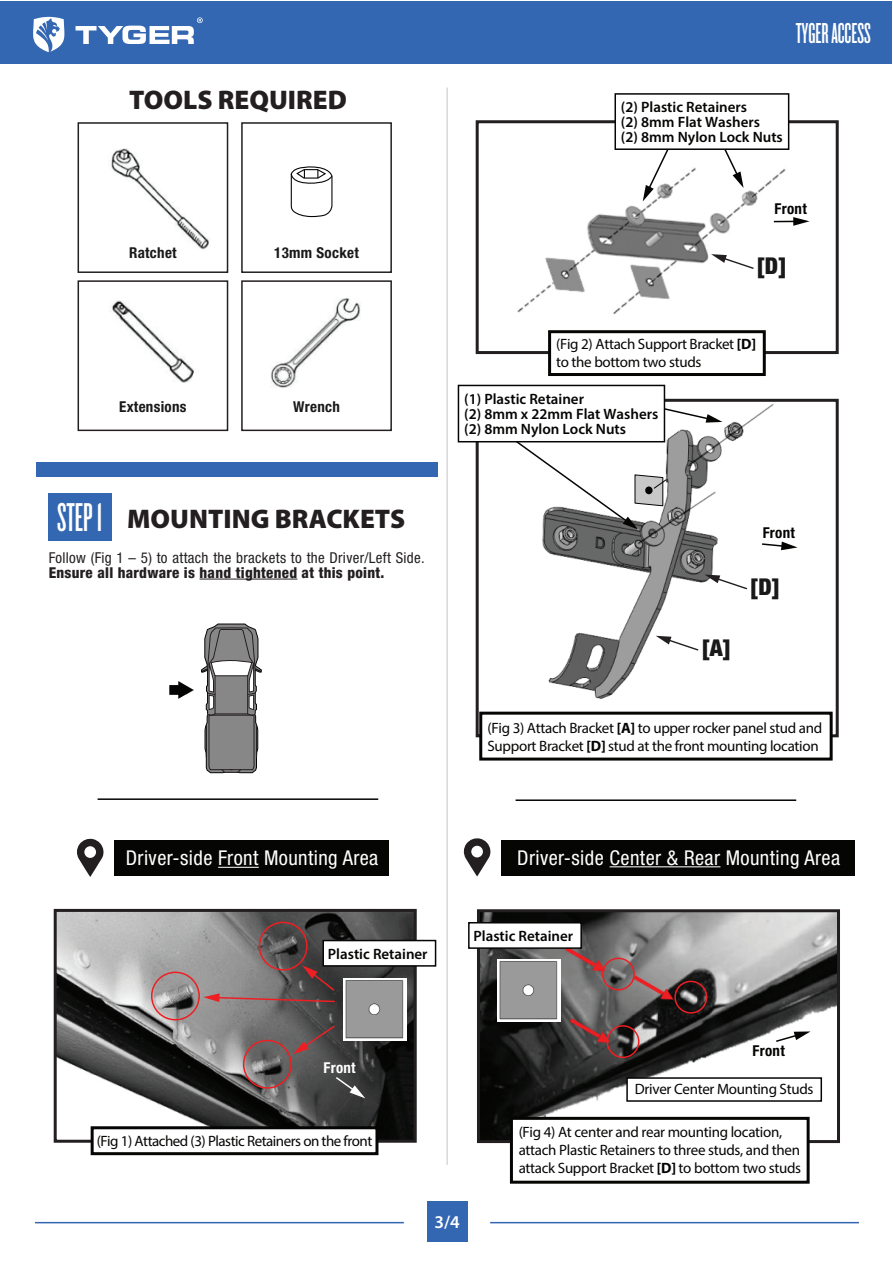
<style>
.page{position:relative;width:893px;height:1263px;background:#fff}
.page>*{position:absolute;margin:0;border:0;box-sizing:border-box;transform-origin:0 0}
.t1{font:30px "Knockout HTF46 Flyweight";color:#fff}
.t2{font:900 27px "Myriad Pro";color:#231f20}
.t3{font:900 condensed 23.25px "Helvetica Neue LT Std";color:#191919}
.t4{font:condensed 20.4px "Helvetica Neue LT Std";letter-spacing:.02em;color:#fff}
.t5{font:600 18px "Myriad Pro";color:#fff}
.t6{font:15px/18px "Myriad Pro";letter-spacing:-.02em;color:#050504}
.t7{font:600 15px/15px "Myriad Pro";color:#050504}
.t8{font:condensed 15px "Helvetica Neue LT Std";letter-spacing:.02em;color:#231f20}
.t9{font:800 condensed 15px "Helvetica Neue LT Std";letter-spacing:.02em;color:#231f20}
.t10{font:700 condensed 15px "Helvetica Neue LT Std";letter-spacing:.02em;color:#191919}
.t11{font:700 condensed 15px "Helvetica Neue LT Std";letter-spacing:.02em;color:#040503}
.t12{font:700 condensed 15px "Helvetica Neue LT Std";letter-spacing:.02em;color:#fff}
.s1{font-family:"Knockout HTF46 Flyweight";font-weight:400;font-size:41.85px;color:#fff}
.s2{font-weight:700}
</style>
<div class="page">
<div style="left:0;top:1px;width:892px;height:63px;background:#3367b2"></div>
<svg style="left:33px;top:17px;width:31px;height:35px"></svg>
<svg style="left:76px;top:17px;width:127px;height:27px"></svg>
<div style="left:427px;top:1201px;width:40px;height:40px;background:#3367b2"></div>
<hr style="left:35px;top:1222px;width:369px;height:1px;background:#3367b2">
<hr style="left:490px;top:1222px;width:369px;height:1px;background:#3367b2">
<hr style="left:446px;top:88px;width:2px;height:1077px;background:#d1d2d4">
<img style="left:111px;top:148px;width:98px;height:102px">
<img style="left:271px;top:298px;width:90px;height:90px">
<img style="left:112px;top:300px;width:82px;height:83px">
<div style="left:78px;top:122px;width:150px;height:151px;border:2px solid #231f20"></div>
<div style="left:78px;top:280px;width:150px;height:151px;border:2px solid #231f20"></div>
<div style="left:241px;top:280px;width:151px;height:151px;border:2px solid #231f20"></div>
<div style="left:241px;top:122px;width:151px;height:151px;border:2px solid #231f20"></div>
<svg style="left:290px;top:166px;width:43px;height:52px"></svg>
<hr style="left:200px;top:579px;width:97px;height:1px;background:#231f20">
<div style="left:49px;top:494px;width:63px;height:47px;background:#3367b2"></div>
<div style="left:36px;top:462px;width:401px;height:15px;background:#3367b2"></div>
<hr style="left:98px;top:798px;width:280px;height:2px;background:#040503">
<div style="left:115px;top:840px;width:274px;height:36px;background:#050504"></div>
<svg style="left:77px;top:838px;width:27px;height:39px"></svg>
<hr style="left:218px;top:867px;width:41px;height:1px;background:#fff">
<hr style="left:516px;top:799px;width:280px;height:2px;background:#040503">
<div style="left:502px;top:840px;width:353px;height:35px;background:#050504"></div>
<svg style="left:463px;top:838px;width:28px;height:38px"></svg>
<hr style="left:610px;top:866px;width:110px;height:1px;background:#fff">
<img style="left:58px;top:913px;width:355px;height:226px">
<div style="left:54px;top:909px;width:363px;height:234px;border:3px solid #231f20"></div>
<div style="left:91px;top:1126px;width:287px;height:29px;background:#fff;border:3px solid #050504"></div>
<img style="left:542px;top:403px;width:232px;height:296px">
<div style="left:476px;top:399px;width:363px;height:338px;border:3px solid #231f20"></div>
<div style="left:479px;top:712px;width:354px;height:48px;background:#fff;border:3px solid #050504"></div>
<svg style="left:169px;top:681px;width:25px;height:18px"></svg>
<svg style="left:201px;top:623px;width:61px;height:150px"></svg>
<div style="left:259px;top:922px;width:49px;height:48px;border:2px solid #ee1f23;border-radius:50%"></div>
<div style="left:243px;top:1040px;width:49px;height:49px;border:2px solid #ee1f23;border-radius:50%"></div>
<div style="left:151px;top:971px;width:49px;height:49px;border:2px solid #ee1f23;border-radius:50%"></div>
<img style="left:517px;top:129px;width:273px;height:186px">
<div style="left:476px;top:120px;width:363px;height:234px;border:3px solid #231f20"></div>
<div style="left:548px;top:330px;width:218px;height:46px;background:#fff;border:3px solid #050504"></div>
<svg style="left:774px;top:217px;width:35px;height:9px"></svg>
<svg style="left:760px;top:542px;width:38px;height:8px"></svg>
<img style="left:481px;top:913px;width:355px;height:226px">
<div style="left:477px;top:909px;width:363px;height:234px;border:3px solid #231f20"></div>
<div style="left:510px;top:1117px;width:300px;height:67px;background:#fff;border:3px solid #050504"></div>
<div style="left:626px;top:1077px;width:196px;height:25px;background:#fff;border:2px solid #050504"></div>
<svg style="left:711px;top:254px;width:44px;height:16px"></svg>
<svg style="left:704px;top:574px;width:44px;height:16px"></svg>
<svg style="left:656px;top:636px;width:43px;height:16px"></svg>
<svg style="left:643px;top:150px;width:29px;height:51px"></svg>
<svg style="left:715px;top:150px;width:29px;height:38px"></svg>
<svg style="left:665px;top:406px;width:57px;height:17px"></svg>
<div style="left:614px;top:93px;width:175px;height:57px;background:#fff;border:2px solid #050504"></div>
<div style="left:458px;top:385px;width:207px;height:57px;background:#fff;border:2px solid #050504"></div>
<svg style="left:334px;top:1075px;width:31px;height:23px"></svg>
<img style="left:344px;top:978px;width:63px;height:62px">
<img style="left:497px;top:960px;width:63px;height:62px">
<svg style="left:293px;top:1024px;width:43px;height:30px"></svg>
<svg style="left:203px;top:965px;width:133px;height:38px;background:#796969"></svg>
<div style="left:322px;top:940px;width:114px;height:27px;background:#fff;border:2px solid #050504"></div>
<div style="left:468px;top:922px;width:114px;height:27px;background:#fff;border:2px solid #050504"></div>
<div style="left:602px;top:957px;width:33px;height:33px;border:2px solid #ee1f23;border-radius:50%"></div>
<div style="left:674px;top:981px;width:33px;height:32px;border:2px solid #ee1f23;border-radius:50%"></div>
<div style="left:606px;top:1025px;width:33px;height:33px;border:2px solid #ee1f23;border-radius:50%"></div>
<svg style="left:774px;top:1031px;width:36px;height:12px"></svg>
<svg style="left:501px;top:430px;width:166px;height:100px"></svg>
<h2 class="t2" style="left:129px;top:82px;width:219px">TOOLS REQUIRED</h2>
<p class="t10" style="left:129px;top:244px;width:49px">Ratchet</p>
<p class="t10" style="left:274px;top:244px;width:86px">13mm Socket</p>
<p class="t10" style="left:119px;top:398px;width:69px">Extensions</p>
<p class="t10" style="left:293px;top:398px;width:48px">Wrench</p>
<h2 class="t2" style="left:57px;top:501px;width:350px"><span class="s1">STEP 1</span> MOUNTING BRACKETS</h2>
<p class="t8" style="left:49px;top:549px;width:377px">Follow (Fig 1 – 5) to attach the brackets to the Driver/Left Side.</p>
<p class="t9" style="left:49px;top:563px;width:337px">Ensure all hardware is hand tightened at this point.</p>
<h1 class="t1" style="left:796px;top:18px;width:76px">TYGER ACCESS</h1>
<p class="t7" style="left:621px;top:99px;width:163px">(2) Plastic Retainers<br>(2) 8mm Flat Washers<br>(2) 8mm Nylon Lock Nuts</p>
<p class="t11" style="left:775px;top:199px;width:34px">Front</p>
<h3 class="t3" style="left:757px;top:252px;width:30px">[D]</h3>
<p class="t6" style="left:556px;top:335px;width:201px">(Fig 2) Attach Support Bracket <span class="s2">[D] </span>to the bottom two studs</p>
<p class="t7" style="left:464px;top:391px;width:196px">(1) Plastic Retainer<br>(2) 8mm x 22mm Flat Washers (2) 8mm Nylon Lock Nuts</p>
<h3 class="t3" style="left:702px;top:633px;width:30px">[A]</h3>
<p class="t11" style="left:763px;top:524px;width:34px">Front</p>
<h3 class="t3" style="left:751px;top:572px;width:30px">[D]</h3>
<p class="t6" style="left:488px;top:719px;width:336px">(Fig 3) Attach Bracket <span class="s2">[A]</span> to upper rocker panel stud and<br>Support Bracket <span class="s2">[D]</span> stud at the front mounting location</p>
<h3 class="t4" style="left:126px;top:846px;width:254px">Driver-side Front Mounting Area</h3>
<h3 class="t4" style="left:517px;top:846px;width:324px">Driver-side Center &amp; Rear Mounting Area</h3>
<p class="t7" style="left:328px;top:946px;width:101px">Plastic Retainer</p>
<p class="t7" style="left:473px;top:928px;width:101px">Plastic Retainer</p>
<p class="t12" style="left:324px;top:1059px;width:34px">Front</p>
<p class="t6" style="left:97px;top:1132px;width:277px">(Fig 1) Attached (3) Plastic Retainers on the front</p>
<p class="t5" style="left:435px;top:1210px;width:27px">3/4</p>
<p class="t11" style="left:753px;top:1041px;width:34px">Front</p>
<p class="t6" style="left:635px;top:1080px;width:180px">Driver Center Mounting Studs</p>
<p class="t6" style="left:519px;top:1123px;width:284px">(Fig 4) At center and rear mounting location, attach Plastic Retainers to three studs, and then attack Support Bracket <span class="s2">[D]</span> to bottom two studs</p>
</div>
